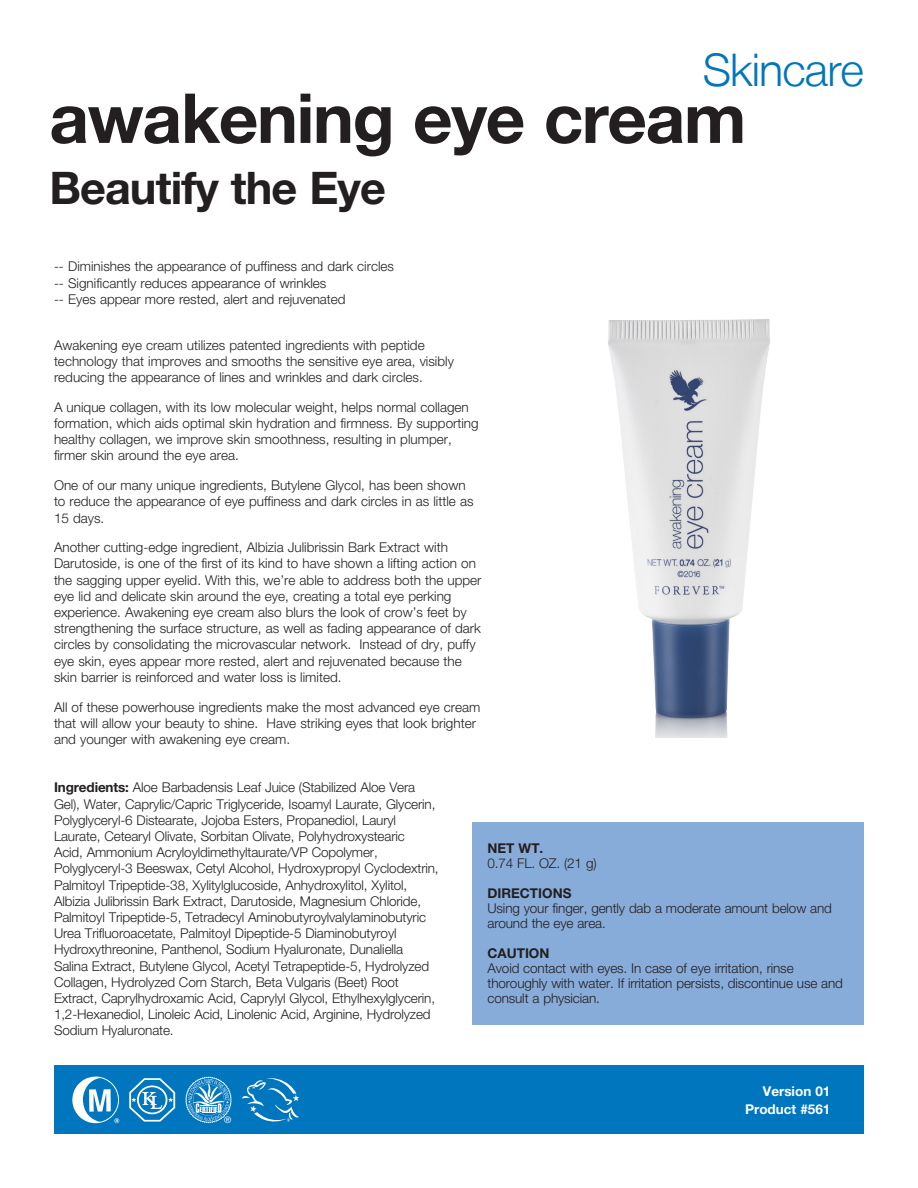
<style>
.page{position:relative;width:918px;height:1188px;background:#fff}
.page>*{position:absolute;margin:0;border:0;box-sizing:border-box;transform-origin:0 0}
.t1{font:700 69px "Helvetica Neue LT Std";letter-spacing:-.02em;color:#231f20}
.t2{font:700 45px "Helvetica Neue LT Std";letter-spacing:-.02em;color:#231f20}
.t3{font:300 45px "Helvetica Neue LT";letter-spacing:-.02em;color:#0076be}
.t4{font:300 13.5px/16.2px "Helvetica Neue LT Std";color:#231f20}
.t5{font:700 13.5px "Helvetica Neue LT Std";color:#231f20}
.t6{font:700 13.5px "Helvetica Neue LT Std";color:#fff}
.t7{font:9px "Helvetica Neue LT Std";color:#fff}
.s1{font-weight:700}
</style>
<div class="page">
<div style="left:54px;top:1066px;width:810px;height:68px;background:#0076be"></div>
<img style="left:608px;top:319px;width:162px;height:395px">
<div style="left:472px;top:822px;width:392px;height:203px;background:#88acd9"></div>
<svg style="left:129px;top:1078px;width:46px;height:44px"></svg>
<svg style="left:72px;top:1077px;width:47px;height:46px"></svg>
<svg style="left:242px;top:1078px;width:57px;height:44px"></svg>
<svg style="left:185px;top:1077px;width:47px;height:46px"></svg>
<p class="t3" style="left:703px;top:43px;width:163px">Skincare</p>
<p class="t1" style="left:49px;top:76px;width:698px">awakening eye cream</p>
<p class="t2" style="left:49px;top:161px;width:338px">Beautify the Eye</p>
<p class="t4" style="left:54px;top:258px;width:342px">-- Diminishes the appearance of puffiness and dark circles</p>
<p class="t4" style="left:54px;top:274px;width:274px">-- Significantly reduces appearance of wrinkles</p>
<p class="t4" style="left:54px;top:291px;width:293px">-- Eyes appear more rested, alert and rejuvenated</p>
<p class="t4" style="left:54px;top:337px;width:401px">Awakening eye cream utilizes patented ingredients with peptide technology that improves and smooths the sensitive eye area, visibly reducing the appearance of lines and wrinkles and dark circles.</p>
<p class="t4" style="left:54px;top:399px;width:426px">A unique collagen, with its low molecular weight, helps normal collagen formation, which aids optimal skin hydration and firmness. By supporting healthy collagen, we improve skin smoothness, resulting in plumper, firmer skin around the eye area.</p>
<p class="t4" style="left:54px;top:477px;width:421px">One of our many unique ingredients, Butylene Glycol, has been shown to reduce the appearance of eye puffiness and dark circles in as little as<br>15 days.</p>
<p class="t4" style="left:54px;top:539px;width:429px">Another cutting-edge ingredient, Albizia Julibrissin Bark Extract with Darutoside, is one of the first of its kind to have shown a lifting action on the sagging upper eyelid. With this, we’re able to address both the upper eye lid and delicate skin around the eye, creating a total eye perking experience. Awakening eye cream also blurs the look of crow’s feet by strengthening the surface structure, as well as fading appearance of dark circles by consolidating the microvascular network. Instead of dry, puffy eye skin, eyes appear more rested, alert and rejuvenated because the skin barrier is reinforced and water loss is limited.</p>
<p class="t4" style="left:54px;top:698px;width:428px">All of these powerhouse ingredients make the most advanced eye cream that will allow your beauty to shine. Have striking eyes that look brighter and younger with awakening eye cream.</p>
<p class="t4" style="left:54px;top:779px;width:386px"><span class="s1">Ingredients:</span> Aloe Barbadensis Leaf Juice (Stabilized Aloe Vera Gel), Water, Caprylic/Capric Triglyceride, Isoamyl Laurate, Glycerin, Polyglyceryl-6 Distearate, Jojoba Esters, Propanediol, Lauryl Laurate, Cetearyl Olivate, Sorbitan Olivate, Polyhydroxystearic<br>Acid, Ammonium Acryloyldimethyltaurate/VP Copolymer, Polyglyceryl-3 Beeswax, Cetyl Alcohol, Hydroxypropyl Cyclodextrin, Palmitoyl Tripeptide-38, Xylitylglucoside, Anhydroxylitol, Xylitol, Albizia Julibrissin Bark Extract, Darutoside, Magnesium Chloride, Palmitoyl Tripeptide-5, Tetradecyl Aminobutyroylvalylaminobutyric Urea Trifluoroacetate, Palmitoyl Dipeptide-5 Diaminobutyroyl Hydroxythreonine, Panthenol, Sodium Hyaluronate, Dunaliella Salina Extract, Butylene Glycol, Acetyl Tetrapeptide-5, Hydrolyzed Collagen, Hydrolyzed Corn Starch, Beta Vulgaris (Beet) Root Extract, Caprylhydroxamic Acid, Caprylyl Glycol, Ethylhexylglycerin, 1,2-Hexanediol, Linoleic Acid, Linolenic Acid, Arginine, Hydrolyzed Sodium Hyaluronate.</p>
<p class="t7" style="left:224px;top:1114px;width:9px">®</p>
<p class="t5" style="left:488px;top:840px;width:57px">NET WT.</p>
<p class="t4" style="left:488px;top:855px;width:111px">0.74 FL. OZ. (21 g)</p>
<p class="t5" style="left:488px;top:885px;width:85px">DIRECTIONS</p>
<p class="t4" style="left:488px;top:901px;width:346px;line-height:15px">Using your finger, gently dab a moderate amount below and around the eye area.</p>
<p class="t5" style="left:488px;top:945px;width:63px">CAUTION</p>
<p class="t4" style="left:488px;top:961px;width:357px;line-height:15px">Avoid contact with eyes. In case of eye irritation, rinse thoroughly with water. If irritation persists, discontinue use and consult a physician.</p>
<p class="t6" style="left:763px;top:1083px;width:69px">Version 01</p>
<p class="t6" style="left:745px;top:1101px;width:87px">Product #561</p>
</div>
